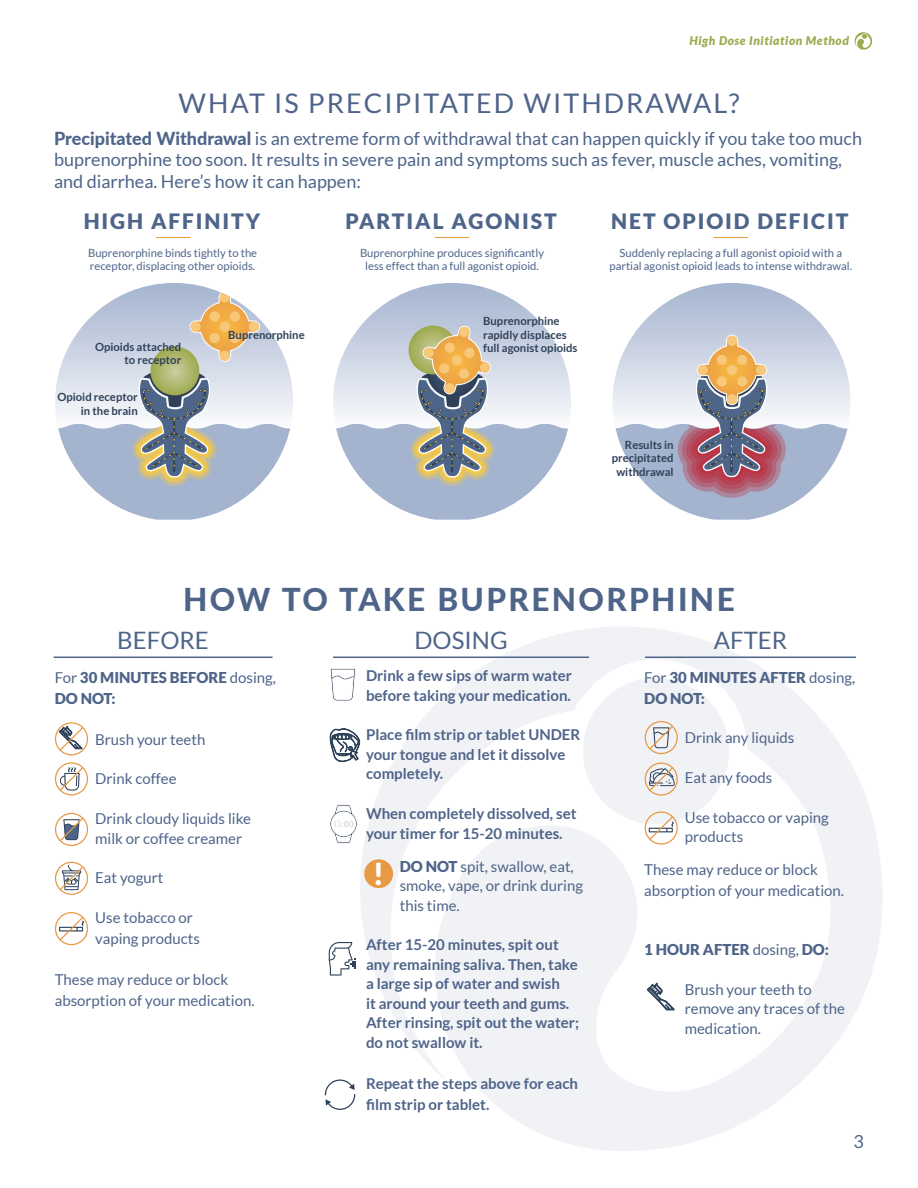
<style>
.page{position:relative;width:918px;height:1188px;background:#fff}
.page>*{position:absolute;margin:0;border:0;box-sizing:border-box;transform-origin:0 0}
.t1{font:800 31.5px "Lato";letter-spacing:.075em;color:#4e6489}
.t2{font:900 30.15px "Lato";color:#fff}
.t3{font:27px "Lato";letter-spacing:.075em;color:#4e6489}
.t4{font:24px "Lato";color:#4e6489}
.t5{font:900 21.15px "Lato";letter-spacing:.09em;color:#4e658a}
.t6{font:18px/21.6px "Lato";color:#4d6589}
.t7{font:700 15px/19.5px "Lato";color:#4e6489}
.t8{font:15px/19.5px "Lato";color:#4e6489}
.t9{font:900 15px/21px "Lato";color:#4e6489}
.t10{font:italic 900 12px "Lato";letter-spacing:.05em;color:#9eab51}
.t11{font:11.25px/13.5px "Lato";color:#4e658a;text-align:center}
.t12{font:700 11.25px/13.5px "Lato";color:#2e4159;text-align:right}
.s1{font-weight:800}
.s2{font-weight:900}
.s3{font-weight:400}
</style>
<div class="page">
<svg style="left:359px;top:627px;width:523px;height:524px"></svg>
<svg style="left:854px;top:32px;width:19px;height:18px"></svg>
<hr style="left:54px;top:657px;width:219px;height:1px;background:#4e6489">
<hr style="left:333px;top:657px;width:256px;height:1px;background:#4e6489">
<hr style="left:645px;top:657px;width:211px;height:1px;background:#4e6489">
<div style="left:55px;top:722px;width:33px;height:33px;border:1px solid #e89944;border-radius:50%"></div>
<svg style="left:58px;top:725px;width:27px;height:27px"></svg>
<div style="left:55px;top:862px;width:33px;height:33px;border:1px solid #e89944;border-radius:50%"></div>
<svg style="left:58px;top:865px;width:27px;height:27px"></svg>
<div style="left:55px;top:813px;width:33px;height:33px;border:1px solid #e89944;border-radius:50%"></div>
<svg style="left:58px;top:816px;width:27px;height:27px"></svg>
<svg style="left:330px;top:668px;width:26px;height:33px"></svg>
<div style="left:55px;top:762px;width:33px;height:34px;border:1px solid #e89944;border-radius:50%"></div>
<svg style="left:58px;top:766px;width:27px;height:26px"></svg>
<div style="left:55px;top:912px;width:33px;height:33px;border:1px solid #e89944;border-radius:50%"></div>
<svg style="left:58px;top:915px;width:27px;height:27px"></svg>
<div style="left:645px;top:811px;width:33px;height:34px;border:1px solid #e89944;border-radius:50%"></div>
<svg style="left:582px;top:678px;width:147px;height:163px"></svg>
<svg style="left:329px;top:942px;width:27px;height:34px"></svg>
<div style="left:364px;top:859px;width:29px;height:29px;background:#e89944;border-radius:50%"></div>
<svg style="left:325px;top:1079px;width:30px;height:31px"></svg>
<svg style="left:330px;top:804px;width:27px;height:39px"></svg>
<svg style="left:330px;top:728px;width:31px;height:34px"></svg>
<svg style="left:647px;top:983px;width:28px;height:27px"></svg>
<svg style="left:613px;top:283px;width:238px;height:237px"></svg>
<div style="left:756px;top:365px;width:10px;height:10px;background:#f8c87a;border-radius:50%"></div>
<div style="left:698px;top:365px;width:10px;height:10px;background:#f8c87a;border-radius:50%"></div>
<div style="left:727px;top:394px;width:10px;height:10px;background:#f8c87a;border-radius:50%"></div>
<div style="left:727px;top:365px;width:10px;height:10px;background:#f8c87a;border-radius:50%"></div>
<div style="left:737px;top:355px;width:10px;height:10px;background:#f8c87a;border-radius:50%"></div>
<div style="left:717px;top:355px;width:10px;height:10px;background:#f8c87a;border-radius:50%"></div>
<div style="left:737px;top:376px;width:10px;height:10px;background:#f8c87a;border-radius:50%"></div>
<div style="left:717px;top:376px;width:10px;height:10px;background:#f8c87a;border-radius:50%"></div>
<div style="left:727px;top:336px;width:10px;height:10px;background:#f8c87a;border-radius:50%"></div>
<svg style="left:55px;top:283px;width:238px;height:237px"></svg>
<div style="left:249px;top:322px;width:10px;height:10px;background:#f8c87a;border-radius:50%"></div>
<div style="left:191px;top:322px;width:10px;height:10px;background:#f8c87a;border-radius:50%"></div>
<div style="left:220px;top:351px;width:10px;height:10px;background:#f8c87a;border-radius:50%"></div>
<div style="left:220px;top:322px;width:10px;height:10px;background:#f8c87a;border-radius:50%"></div>
<div style="left:230px;top:311px;width:10px;height:11px;background:#f8c87a;border-radius:50%"></div>
<div style="left:210px;top:311px;width:10px;height:11px;background:#f8c87a;border-radius:50%"></div>
<div style="left:230px;top:333px;width:10px;height:10px;background:#f8c87a;border-radius:50%"></div>
<div style="left:210px;top:333px;width:10px;height:10px;background:#f8c87a;border-radius:50%"></div>
<svg style="left:220px;top:292px;width:10px;height:11px"></svg>
<svg style="left:150px;top:347px;width:49px;height:48px;background:#acb56a"></svg>
<hr style="left:156px;top:237px;width:35px;height:1px;background:#e99943">
<svg style="left:333px;top:283px;width:238px;height:237px"></svg>
<hr style="left:435px;top:237px;width:34px;height:1px;background:#e99943">
<hr style="left:714px;top:237px;width:34px;height:1px;background:#e99943">
<p class="t10" style="left:689px;top:34px;width:161px">High Dose Initiation Method</p>
<p class="t3" style="left:179px;top:88px;width:562px">WHAT IS PRECIPITATED WITHDRAWAL?</p>
<p class="t6" style="left:54px;top:127px;width:810px"><span class="s1">Precipitated Withdrawal</span> is an extreme form of withdrawal that can happen quickly if you take too much buprenorphine too soon. It results in severe pain and symptoms such as fever, muscle aches, vomiting, and diarrhea. Here’s how it can happen:</p>
<p class="t5" style="left:84px;top:209px;width:178px">HIGH AFFINITY</p>
<p class="t11" style="left:88px;top:246px;width:171px;text-align:left">Buprenorphine binds tightly to the receptor, displacing other opioids.</p>
<p class="t12" style="left:95px;top:340px;width:88px">Opioids attached to receptor</p>
<p class="t12" style="left:57px;top:390px;width:82px">Opioid receptor in the brain</p>
<p class="t12" style="left:228px;top:328px;width:78px">Buprenorphine</p>
<p class="t5" style="left:346px;top:209px;width:213px">PARTIAL AGONIST</p>
<p class="t11" style="left:360px;top:246px;width:186px">Buprenorphine produces significantly less effect than a full agonist opioid.</p>
<p class="t12" style="left:483px;top:314px;width:96px;text-align:left">Buprenorphine rapidly displaces full agonist opioids</p>
<p class="t5" style="left:611px;top:209px;width:239px">NET OPIOID DEFICIT</p>
<p class="t11" style="left:610px;top:246px;width:244px">Suddenly replacing a full agonist opioid with a partial agonist opioid leads to intense withdrawal.</p>
<p class="t12" style="left:612px;top:438px;width:63px">Results in precipitated withdrawal</p>
<p class="t1" style="left:183px;top:576px;width:553px">HOW TO TAKE BUPRENORPHINE</p>
<p class="t4" style="left:117px;top:627px;width:93px">BEFORE</p>
<p class="t4" style="left:415px;top:627px;width:95px">DOSING</p>
<p class="t4" style="left:714px;top:627px;width:75px">AFTER</p>
<p class="t7" style="left:366px;top:666px;width:208px">Drink a few sips of warm water before taking your medication.</p>
<p class="t7" style="left:366px;top:725px;width:216px">Place film strip or tablet UNDER your tongue and let it dissolve completely.</p>
<p class="t7" style="left:366px;top:804px;width:212px">When completely dissolved, set your timer for 15-20 minutes.</p>
<p class="t8" style="left:400px;top:856px;width:185px"><span class="s2">DO NOT</span> spit, swallow, eat, smoke, vape, or drink during this time.</p>
<p class="t7" style="left:366px;top:935px;width:214px">After 15-20 minutes, spit out any remaining saliva. Then, take a large sip of water and swish<br>it around your teeth and gums.<br>After rinsing, spit out the water; do not swallow it.</p>
<p class="t7" style="left:366px;top:1073px;width:214px;line-height:21px">Repeat the steps above for each film strip or tablet.</p>
<p class="t9" style="left:644px;top:666px;width:213px"><span class="s3">For</span> 30 MINUTES AFTER <span class="s3">dosing,<br></span>DO NOT:</p>
<p class="t8" style="left:685px;top:728px;width:111px">Drink any liquids</p>
<p class="t8" style="left:685px;top:768px;width:89px">Eat any foods</p>
<p class="t8" style="left:685px;top:807px;width:146px">Use tobacco or vaping products</p>
<p class="t9" style="left:55px;top:667px;width:223px"><span class="s3">For</span> 30 MINUTES BEFORE <span class="s3">dosing,<br></span>DO NOT:</p>
<p class="t8" style="left:95px;top:729px;width:112px">Brush your teeth</p>
<p class="t8" style="left:95px;top:769px;width:83px">Drink coffee</p>
<p class="t8" style="left:95px;top:809px;width:157px">Drink cloudy liquids like milk or coffee creamer</p>
<p class="t8" style="left:95px;top:868px;width:70px">Eat yogurt</p>
<p class="t8" style="left:95px;top:907px;width:106px;line-height:21px">Use tobacco or vaping products</p>
<p class="t8" style="left:55px;top:969px;width:201px;line-height:21px">These may reduce or block absorption of your medication.</p>
<p class="t2" style="left:373px;top:856px;width:13px">!</p>
<p class="t8" style="left:644px;top:859px;width:201px;line-height:21px">These may reduce or block absorption of your medication.</p>
<p class="t9" style="left:644px;top:939px;width:186px">1 HOUR AFTER <span class="s3">dosing,</span> DO:</p>
<p class="t8" style="left:685px;top:980px;width:162px">Brush your teeth to remove any traces of the medication.</p>
<p class="t6" style="left:854px;top:1131px;width:12px">3</p>
</div>
